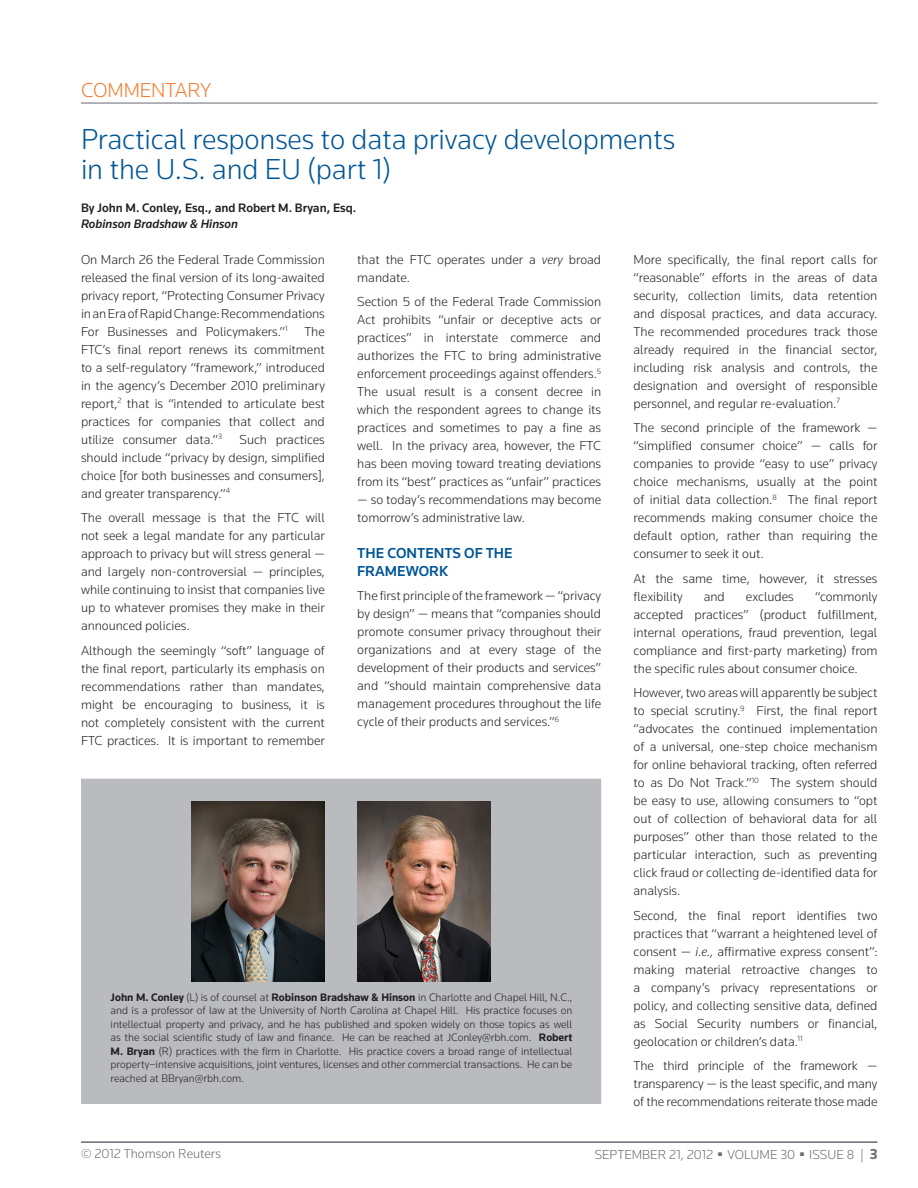
<style>
.page{position:relative;width:918px;height:1188px;background:#fff}
.page>*{position:absolute;margin:0;border:0;box-sizing:border-box;transform-origin:0 0}
.CT{font:300 30px/30px "Knowledge";letter-spacing:-.005em;color:#005595}
.CN{font:300 21px "Knowledge";letter-spacing:-.005em;color:#f47b2a}
.t1{font:500 15px/18px "Knowledge";color:#005595}
.t2{font:300 13.5px/18px "Knowledge";color:#231f20;text-align:justify}
.t3{font:300 13.5px "Knowledge";color:#696b73}
.AU{font:500 12.75px/16.5px "Knowledge";color:#231f20}
.AB{font:300 11.25px/13.5px "Knowledge";color:#231f20;text-align:justify}
.s1{font-style:italic}
.s2{font-weight:700}
.s3{font-weight:700;font-size:15px}
</style>
<div class="page">
<hr style="left:81px;top:1141px;width:797px;height:2px;background:#696b73">
<div style="left:81px;top:779px;width:520px;height:325px;background:#babbbe"></div>
<hr style="left:81px;top:103px;width:797px;height:1px;background:#696b73">
<img style="left:192px;top:801px;width:133px;height:180px">
<img style="left:357px;top:801px;width:134px;height:180px">
<p class="CN" style="left:81px;top:77px;width:132px">COMMENTARY</p>
<p class="CT" style="left:81px;top:123px;width:596px">Practical responses to data privacy developments in the U.S. and EU (part 1)</p>
<p class="AU" style="left:81px;top:199px;width:277px">By John M. Conley, Esq., and Robert M. Bryan, Esq.<br><span class="s1">Robinson Bradshaw &amp; Hinson</span></p>
<p class="t2" style="left:81px;top:250px;width:245px">On March 26 the Federal Trade Commission released the final version of its long-awaited privacy report, “Protecting Consumer Privacy in an Era of Rapid Change: Recommendations For Businesses and Policymakers.”<sup>1</sup> The FTC’s final report renews its commitment to a self-regulatory “framework,” introduced in the agency’s December 2010 preliminary report,<sup>2</sup> that is “intended to articulate best practices for companies that collect and utilize consumer data.”<sup>3</sup></p>
<p class="t2" style="left:357px;top:250px;width:245px">that the FTC operates under a <span class="s1">very</span> broad mandate.</p>
<p class="t2" style="left:357px;top:293px;width:245px">Section 5 of the Federal Trade Commission Act prohibits “unfair or deceptive acts or practices” in interstate commerce and authorizes the FTC to bring administrative enforcement proceedings against offenders.<sup>5<br></sup>The usual result is a consent decree in which the respondent agrees to change its practices and sometimes to pay a fine as well. In the privacy area, however, the FTC has been moving toward treating deviations from its “best” practices as “unfair” practices</p>
<p class="t2" style="left:357px;top:491px;width:245px">— so today’s recommendations may become tomorrow’s administrative law.</p>
<h2 class="t1" style="left:357px;top:543px;width:157px">THE CONTENTS OF THE<br>FRAMEWORK</h2>
<p class="t2" style="left:357px;top:586px;width:245px">The first principle of the framework — “privacy by design” — means that “companies should promote consumer privacy throughout their organizations and at every stage of the development of their products and services” and “should maintain comprehensive data management procedures throughout the life cycle of their products and services.”<sup>6</sup></p>
<p class="t2" style="left:634px;top:250px;width:245px">More specifically, the final report calls for “reasonable” efforts in the areas of data security, collection limits, data retention and disposal practices, and data accuracy.<br>The recommended procedures track those already required in the financial sector, including risk analysis and controls, the designation and oversight of responsible personnel, and regular re-evaluation.<sup>7</sup></p>
<p class="t2" style="left:634px;top:419px;width:245px">The second principle of the framework — “simplified consumer choice” — calls for companies to provide “easy to use” privacy choice mechanisms, usually at the point of initial data collection.<sup>8</sup> The final report recommends making consumer choice the default option, rather than requiring the consumer to seek it out.</p>
<p class="t2" style="left:634px;top:569px;width:245px">At the same time, however, it stresses flexibility</p>
<p class="t2" style="left:81px;top:430px;width:245px;text-indent:159px">Such practices should include “privacy by design, simplified choice [for both businesses and consumers], and greater transparency.”<sup>4</sup></p>
<p class="t2" style="left:81px;top:509px;width:245px">The overall message is that the FTC will not seek a legal mandate for any particular approach to privacy but will stress general — and largely non-controversial — principles, while continuing to insist that companies live up to whatever promises they make in their announced policies.</p>
<p class="t2" style="left:81px;top:641px;width:245px">Although the seemingly “soft” language of the final report, particularly its emphasis on recommendations rather than mandates, might be encouraging to business, it is not completely consistent with the current FTC practices. It is important to remember</p>
<p class="t2" style="left:634px;top:587px;width:245px;text-indent:181px">“commonly accepted practices” (product fulfillment, internal operations, fraud prevention, legal compliance and first-party marketing) from the specific rules about consumer choice.</p>
<p class="t2" style="left:634px;top:684px;width:245px">However, two areas will apparently be subject to special scrutiny.<sup>9</sup> First, the final report “advocates the continued implementation of a universal, one-step choice mechanism for online behavioral tracking, often referred to as Do Not Track.”<sup>10</sup> The system should be easy to use, allowing consumers to “opt out of collection of behavioral data for all purposes” other than those related to the particular interaction, such as preventing click fraud or collecting de-identified data for analysis.</p>
<p class="t2" style="left:634px;top:906px;width:245px">Second, the final report identifies two practices that “warrant a heightened level of consent — <span class="s1">i.e.,</span> affirmative express consent”: making material retroactive changes to a company’s privacy representations or policy, and collecting sensitive data, defined as Social Security numbers or financial, geolocation or children’s data.<sup>11</sup></p>
<p class="t2" style="left:634px;top:1057px;width:245px">The third principle of the framework — transparency — is the least specific,and many of the recommendations reiterate those made</p>
<p class="t2" style="left:704px;top:587px;width:23px">and</p>
<p class="t2" style="left:746px;top:587px;width:49px">excludes</p>
<p class="AB" style="left:111px;top:990px;width:463px"><span class="s2">John M. Conley</span> (L) is of counsel at <span class="s2">Robinson Bradshaw &amp; Hinson</span> in Charlotte and Chapel Hill, N.C., and is a professor of law at the University of North Carolina at Chapel Hill. His practice focuses on intellectual property and privacy, and he has published and spoken widely on those topics as well as the social scientific study of law and finance. He can be reached at JConley@rbh.com. <span class="s2">Robert M. Bryan</span> (R) practices with the firm in Charlotte. His practice covers a broad range of intellectual property–intensive acquisitions, joint ventures, licenses and other commercial transactions. He can be reached at BBryan@rbh.com.</p>
<p class="t3" style="left:81px;top:1145px;width:141px">© 2012 Thomson Reuters</p>
<p class="t3" style="left:595px;top:1146px;width:284px">SEPTEMBER 21, 2012 ■ VOLUME 30 ■ ISSUE 8 | <span class="s3">3</span></p>
</div>
